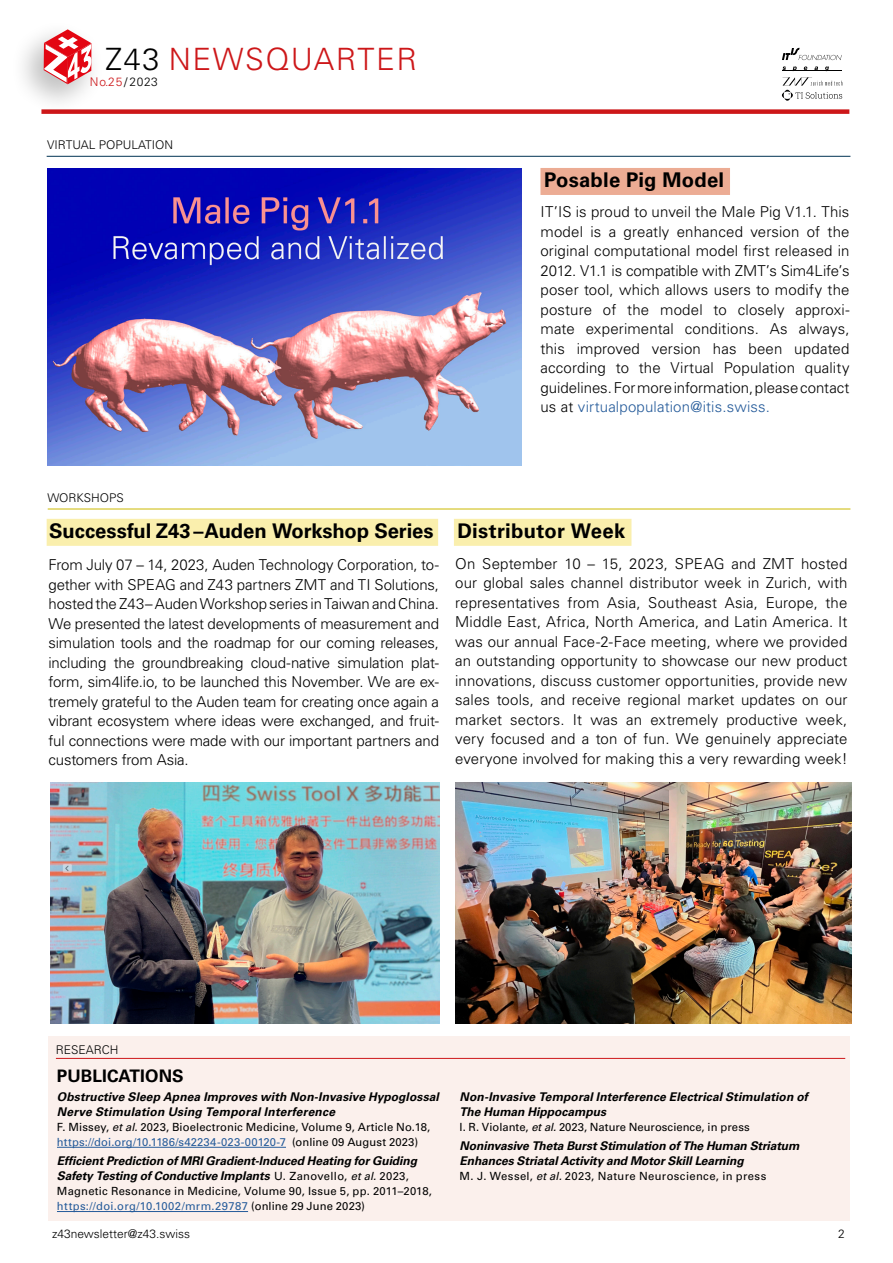
<style>
.page{position:relative;width:893px;height:1263px;background:#fff}
.page>*{position:absolute;margin:0;border:0;box-sizing:border-box;transform-origin:0 0}
.t1{font:300 30.75px "Univers LT Pro 45";letter-spacing:.05em;color:#cd1719}
.highlight_blau{font:700 20.25px "Univers LT Pro 65";letter-spacing:.005em;color:#000}
.highlight_copy{font:700 17.25px "Univers LT Pro 65";color:#000}
.t2{font:300 15px/19.5px "Univers LT Pro 45";letter-spacing:.005em;color:#000;text-align:justify}
.t3{font:italic 700 12px/15px "Univers LT Pro 65";color:#000}
.t4{font:300 12px "Univers LT Pro 45";color:#000}
.t5{font:300 12px "Univers LT Pro 45";letter-spacing:.05em;color:#cd1719}
.t6{font:11.25px/15px "Univers LT Pro 55 Roman";letter-spacing:.015em;color:#000}
.t7{font:11.25px "Univers LT Pro 55 Roman";letter-spacing:.035em;color:#000}
.s1{color:#000}
.s2{color:#255b9a}
.s3{font-family:"Univers LT Pro 55";font-style:italic}
.s4{font-family:"Univers LT Pro 55 Roman";font-weight:400;font-style:normal;font-size:11.25px}
.s5{font-family:"Univers LT Pro 55";font-weight:400;font-size:11.25px}
</style>
<div class="page">
<div style="left:49px;top:1036px;width:801px;height:184px;background:#fbf0ec"></div>
<hr style="left:56px;top:1058px;width:789px;height:1px;background:#cd1719">
<hr style="left:57px;top:1147px;width:229px;height:1px;background:#255b9a">
<hr style="left:57px;top:1211px;width:191px;height:1px;background:#255b9a">
<hr style="left:47px;top:156px;width:803px;height:1px;background:#003253">
<div style="left:540px;top:168px;width:190px;height:27px;background:#ecac94"></div>
<img style="left:47px;top:169px;width:474px;height:297px">
<div style="left:47px;top:519px;width:391px;height:27px;background:#faefad"></div>
<hr style="left:48px;top:509px;width:802px;height:1px;background:#cbba00">
<img style="left:51px;top:783px;width:388px;height:240px">
<div style="left:454px;top:519px;width:177px;height:27px;background:#faefad"></div>
<img style="left:455px;top:783px;width:396px;height:240px">
<div style="left:41px;top:109px;width:808px;height:5px;background:#cd1719"></div>
<div style="left:11px;top:19px;width:94px;height:98px;background:#000;opacity:.24"></div>
<svg style="left:44px;top:29px;width:47px;height:55px"></svg>
<svg style="left:782px;top:77px;width:60px;height:24px"></svg>
<hr style="left:783px;top:71px;width:59px;height:1px;background:#000">
<svg style="left:783px;top:66px;width:3px;height:4px"></svg>
<svg style="left:792px;top:66px;width:5px;height:5px"></svg>
<svg style="left:804px;top:66px;width:3px;height:4px"></svg>
<svg style="left:814px;top:66px;width:4px;height:4px"></svg>
<svg style="left:825px;top:66px;width:4px;height:5px"></svg>
<svg style="left:782px;top:48px;width:60px;height:12px"></svg>
<p class="t1" style="left:105px;top:41px;width:313px"><span class="s1">Z43</span> NEWSQUARTER</p>
<p class="t5" style="left:90px;top:75px;width:70px">No.25<span class="s1">/ 2023</span></p>
<p class="t4" style="left:47px;top:137px;width:127px">VIRTUAL POPULATION</p>
<p class="highlight_blau" style="left:544px;top:168px;width:182px">Posable Pig Model</p>
<p class="t2" style="left:540px;top:202px;width:311px">IT’IS is proud to unveil the Male Pig V1.1. This model is a greatly enhanced version of the original computational model first released in 2012. V1.1 is compatible with ZMT’s Sim4Life’s poser tool, which allows users to modify the posture of the model to closely approxi&shy;mate experimental conditions. As always, this improved version has been updated according to the Virtual Population quality guidelines. For more information, please contact us at <span class="s2">virtualpopulation@itis.swiss.</span></p>
<p class="t4" style="left:47px;top:491px;width:78px">WORKSHOPS</p>
<p class="highlight_blau" style="left:49px;top:519px;width:386px">Successful Z43–Auden Workshop Series</p>
<p class="t2" style="left:49px;top:555px;width:392px">From July 07 – 14, 2023, Auden Technology Corporation, to&shy;gether with SPEAG and Z43 partners ZMT and TI Solutions, hosted the Z43– Auden Workshop series in Taiwan and China.<br>We presented the latest developments of measurement and simulation tools and the roadmap for our coming releases, including the groundbreaking cloud-native simulation plat&shy;form, sim4life.io, to be launched this November. We are ex&shy;tremely grateful to the Auden team for creating once again a vibrant ecosystem where ideas were exchanged, and fruit&shy;ful connections were made with our important partners and customers from Asia.</p>
<p class="highlight_blau" style="left:457px;top:519px;width:170px">Distributor Week</p>
<p class="t2" style="left:455px;top:554px;width:394px">On September 10 – 15, 2023, SPEAG and ZMT hosted our global sales channel distributor week in Zurich, with representatives from Asia, Southeast Asia, Europe, the Middle East, Africa, North America, and Latin America. It was our annual Face-2-Face meeting, where we provided an outstanding opportunity to showcase our new product innovations, discuss customer opportunities, provide new sales tools, and receive regional market updates on our market sectors. It was an extremely productive week, very focused and a ton of fun. We genuinely appreciate everyone involved for making this a very rewarding week!</p>
<p class="t4" style="left:56px;top:1042px;width:64px">RESEARCH</p>
<p class="highlight_copy" style="left:57px;top:1065px;width:128px">PUBLICATIONS</p>
<p class="t3" style="left:57px;top:1089px;width:383px">Obstructive Sleep Apnea Improves with Non-Invasive Hypoglossal<br>Nerve Stimulation Using Temporal Interference</p>
<p class="t6" style="left:57px;top:1120px;width:375px">F. Missey, <span class="s3">et al.</span> 2023, Bioelectronic Medicine, Volume 9, Article No.18, <span class="s2">https://doi.org/10.1186/s42234-023-00120-7</span> (online 09 August 2023)</p>
<p class="t3" style="left:57px;top:1154px;width:362px">Efficient Prediction of MRI Gradient-Induced Heating for Guiding<br>Safety Testing of Conductive Implants <span class="s4">U. Zanovello,</span> <span class="s5">et al.</span> <span class="s4">2023,</span></p>
<p class="t6" style="left:57px;top:1184px;width:376px">Magnetic Resonance in Medicine, Volume 90, Issue 5, pp. 2011–2018, <span class="s2">https://doi.org/10.1002/mrm.29787</span> (online 29 June 2023)</p>
<p class="t3" style="left:460px;top:1089px;width:350px">Non-Invasive Temporal Interference Electrical Stimulation of<br>The Human Hippocampus</p>
<p class="t6" style="left:460px;top:1119px;width:292px">I. R. Violante, <span class="s3">et al.</span> 2023, Nature Neuroscience, in press</p>
<p class="t3" style="left:460px;top:1138px;width:341px">Noninvasive Theta Burst Stimulation of The Human Striatum<br>Enhances Striatal Activity and Motor Skill Learning</p>
<p class="t7" style="left:460px;top:1169px;width:308px">M. J. Wessel, <span class="s3">et al.</span> 2023, Nature Neuroscience, in press</p>
<p class="t4" style="left:52px;top:1226px;width:140px">z43newsletter@z43.swiss</p>
<p class="t4" style="left:838px;top:1226px;width:8px">2</p>
</div>
